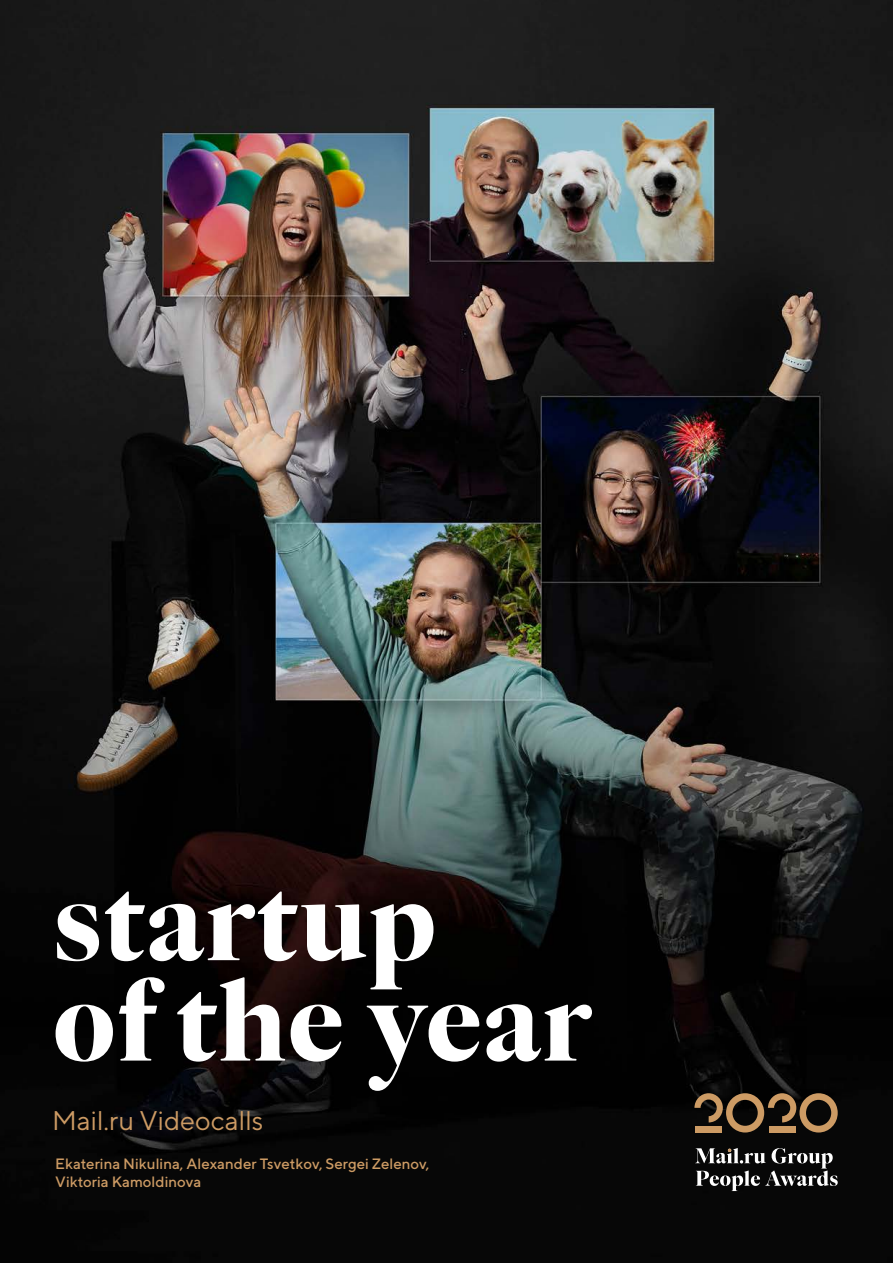
<style>
.page{position:relative;width:893px;height:1263px;background:#fff}
.page>*{position:absolute;margin:0;border:0;box-sizing:border-box;transform-origin:0 0}
.t1{font:116.85px/100.4px "William Display Pro Bld";color:#fff}
.t2{font:27px "TT Norms";color:#cd9b64}
.t3{font:500 15px/18px "TT Norms";color:#cd9b64}
</style>
<div class="page">
<img style="left:0;top:0;width:893px;height:1263px">
<svg style="left:695px;top:1148px;width:143px;height:43px;background:#424242"></svg>
<svg style="left:694px;top:1093px;width:144px;height:39px;background:#57432c"></svg>
<h1 class="t1" style="left:52px;top:861px;width:543px">startup<br>of the year</h1>
<h2 class="t2" style="left:52px;top:1103px;width:213px">Mail.ru Videocalls</h2>
<p class="t3" style="left:55px;top:1154px;width:376px">Ekaterina Nikulina, Alexander Tsvetkov, Sergei Zelenov,<br>Viktoria Kamoldinova</p>
</div>
